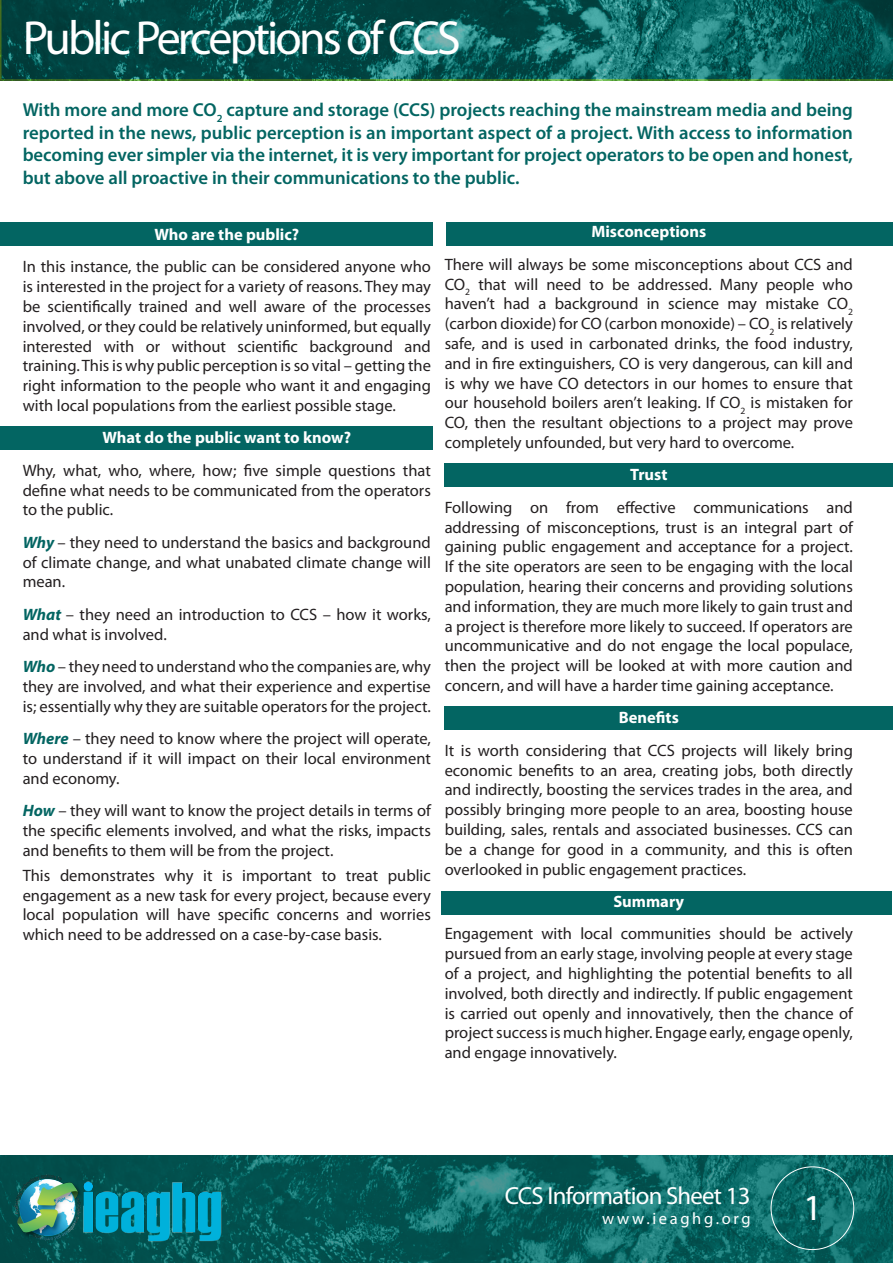
<style>
.page{position:relative;width:893px;height:1263px;background:#fff}
.page>*{position:absolute;margin:0;border:0;box-sizing:border-box;transform-origin:0 0}
.heading{font:48px "Myriad Pro";letter-spacing:-.06em;color:#fff}
.text{font:36.75px "Myriad Pro";color:#fff}
.t1{font:24.75px "Myriad Pro";letter-spacing:-.03em;color:#fff}
.t2{font:600 18.75px/22.5px "Myriad Pro";color:#036562;text-align:justify}
.t3{font:16.5px/19.8px "Myriad Pro";color:#231f20;text-align:justify}
.t4{font:700 16.5px "Myriad Pro";color:#fff}
.t5{font:16.5px "Myriad Pro";letter-spacing:.16em;color:#fff}
.s1{font-weight:700;font-style:italic;color:#036562}
</style>
<div class="page">
<img style="left:0;top:0;width:893px;height:81px">
<img style="left:0;top:1155px;width:893px;height:108px">
<img style="left:14px;top:1172px;width:208px;height:71px">
<div style="left:0;top:222px;width:432px;height:24px;background:#036562"></div>
<div style="left:0;top:426px;width:432px;height:24px;background:#036562"></div>
<div style="left:445px;top:463px;width:448px;height:24px;background:#036562"></div>
<div style="left:446px;top:222px;width:447px;height:24px;background:#036562"></div>
<div style="left:445px;top:707px;width:448px;height:23px;background:#036562"></div>
<div style="left:441px;top:891px;width:450px;height:24px;background:#036562"></div>
<p class="heading" style="left:23px;top:8px;width:440px">Public Perceptions of CCS</p>
<p class="t2" style="left:23px;top:98px;width:832px">With more and more CO<sub>2</sub> capture and storage (CCS) projects reaching the mainstream media and being reported in the news, public perception is an important aspect of a project. With access to information becoming ever simpler via the internet, it is very important for project operators to be open and honest, but above all proactive in their communications to the public.</p>
<p class="t4" style="left:154px;top:224px;width:146px">Who are the public?</p>
<p class="t3" style="left:23px;top:257px;width:410px">In this instance, the public can be considered anyone who is interested in the project for a variety of reasons. They may be scientifically trained and well aware of the processes involved, or they could be relatively uninformed, but equally interested with or without scientific background and training. This is why public perception is so vital – getting the right information to the people who want it and engaging with local populations from the earliest possible stage.</p>
<p class="t4" style="left:102px;top:427px;width:250px">What do the public want to know?</p>
<p class="t3" style="left:23px;top:460px;width:410px">Why, what, who, where, how; five simple questions that define what needs to be communicated from the operators to the public.</p>
<p class="t3" style="left:23px;top:532px;width:410px"><span class="s1">Why</span> – they need to understand the basics and background of climate change, and what unabated climate change will mean.</p>
<p class="t3" style="left:23px;top:604px;width:410px"><span class="s1">What</span> – they need an introduction to CCS – how it works, and what is involved.</p>
<p class="t3" style="left:23px;top:656px;width:410px"><span class="s1">Who</span> – they need to understand who the companies are, why they are involved, and what their experience and expertise is; essentially why they are suitable operators for the project.</p>
<p class="t3" style="left:23px;top:728px;width:410px"><span class="s1">Where</span> – they need to know where the project will operate, to understand if it will impact on their local environment and economy.</p>
<p class="t3" style="left:23px;top:800px;width:410px"><span class="s1">How</span> – they will want to know the project details in terms of the specific elements involved, and what the risks, impacts and benefits to them will be from the project.</p>
<p class="t3" style="left:23px;top:865px;width:410px">This demonstrates why it is important to treat public engagement as a new task for every project, because every local population will have specific concerns and worries which need to be addressed on a case-by-case basis.</p>
<p class="t4" style="left:591px;top:221px;width:116px">Misconceptions</p>
<p class="t3" style="left:445px;top:254px;width:410px">There will always be some misconceptions about CCS and CO<sub>2</sub> that will need to be addressed. Many people who haven’t had a background in science may mistake CO<sub>2 </sub>(carbon dioxide) for CO (carbon monoxide) – CO<sub>2</sub> is relatively safe, and is used in carbonated drinks, the food industry, and in fire extinguishers, CO is very dangerous, can kill and is why we have CO detectors in our homes to ensure that our household boilers aren’t leaking. If CO<sub>2</sub> is mistaken for CO, then the resultant objections to a project may prove completely unfounded, but very hard to overcome.</p>
<p class="t4" style="left:630px;top:464px;width:39px">Trust</p>
<p class="t3" style="left:445px;top:497px;width:410px">Following on from effective communications and addressing of misconceptions, trust is an integral part of gaining public engagement and acceptance for a project.<br>If the site operators are seen to be engaging with the local population, hearing their concerns and providing solutions and information, they are much more likely to gain trust and a project is therefore more likely to succeed. If operators are uncommunicative and do not engage the local populace, then the project will be looked at with more caution and concern, and will have a harder time gaining acceptance.</p>
<p class="t4" style="left:619px;top:707px;width:62px">Benefits</p>
<p class="t3" style="left:445px;top:740px;width:410px">It is worth considering that CCS projects will likely bring economic benefits to an area, creating jobs, both directly and indirectly, boosting the services trades in the area, and possibly bringing more people to an area, boosting house building, sales, rentals and associated businesses. CCS can be a change for good in a community, and this is often overlooked in public engagement practices.</p>
<p class="t4" style="left:613px;top:891px;width:72px">Summary</p>
<p class="t3" style="left:445px;top:924px;width:410px">Engagement with local communities should be actively pursued from an early stage, involving people at every stage of a project, and highlighting the potential benefits to all involved, both directly and indirectly. If public engagement is carried out openly and innovatively, then the chance of project success is much higher. Engage early, engage openly, and engage innovatively.</p>
<p class="t1" style="left:505px;top:1180px;width:247px">CCS Information Sheet 13</p>
<p class="t5" style="left:602px;top:1208px;width:150px">www.ieaghg.org</p>
<p class="text" style="left:806px;top:1185px;width:13px">1</p>
</div>
